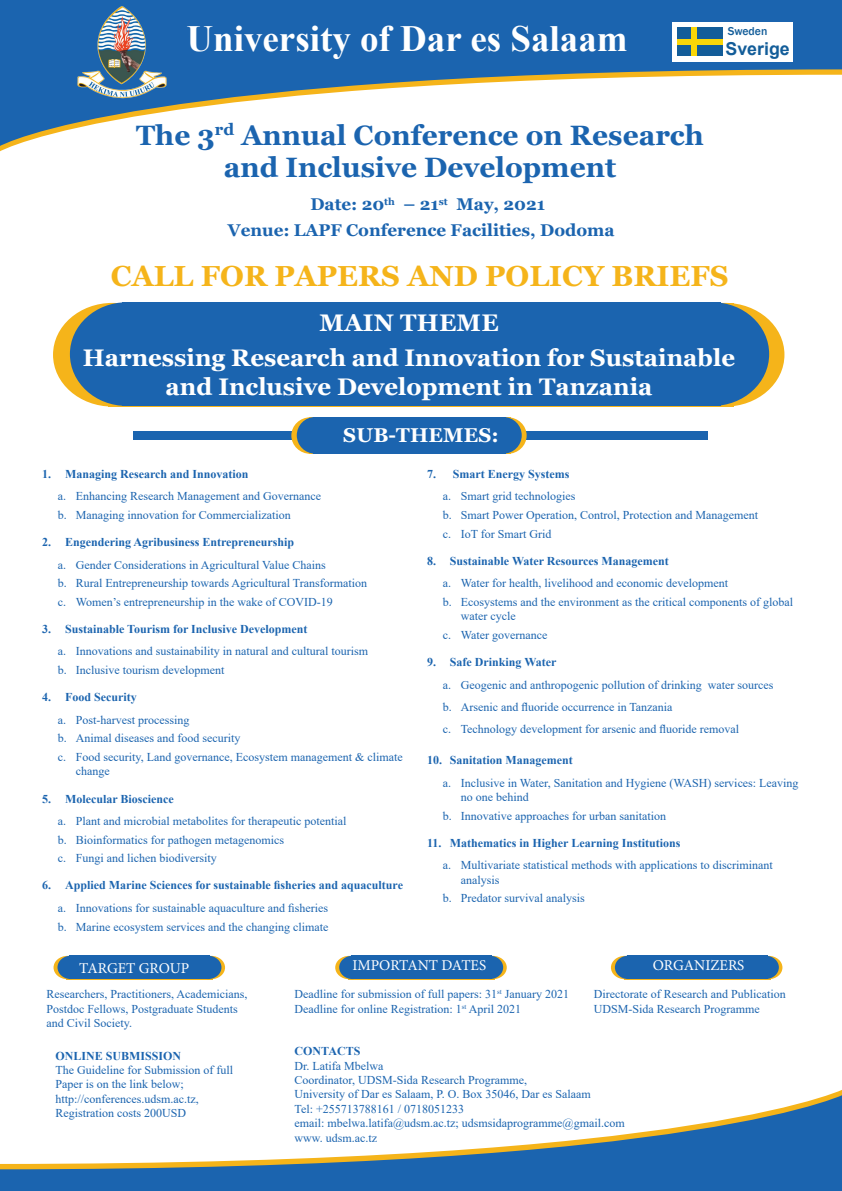
<style>
.page{position:relative;width:842px;height:1191px;background:#fff}
.page>*{position:absolute;margin:0;border:0;box-sizing:border-box;transform-origin:0 0}
.t1{font:700 37px "Times New Roman";color:#fff}
.t2{font:700 29px "Georgia";color:#f5b41a}
.t3{font:700 28px/32px "Georgia";color:#1b64af;text-align:center}
.t4{font:700 24px/29px "Georgia";color:#fff;text-align:center}
.t5{font:700 20px "Georgia";letter-spacing:.01em;color:#fff}
.t6{font:700 17.8px "Arial";color:#135d99}
.t7{font:700 17px "Georgia";color:#1b64af}
.t8{font:15px "Minion Pro";color:#fff}
.t9{font:12px/14.4px "Times New Roman";color:#1b64af}
.t10{font:700 12px "Times New Roman";color:#1b64af}
.t11{font:500 11.7px "Franklin Gothic";color:#135d99}
</style>
<div class="page">
<div style="left:134px;top:431px;width:574px;height:9px;background:#1b64af"></div>
<svg style="left:291px;top:417px;width:39px;height:37px"></svg>
<svg style="left:488px;top:417px;width:39px;height:37px"></svg>
<div style="left:309px;top:417px;width:201px;height:37px;background:#2969a4"></div>
<div style="left:297px;top:417px;width:36px;height:36px;background:#1b64af;border-radius:50%"></div>
<div style="left:485px;top:417px;width:37px;height:36px;background:#1b64af;border-radius:50%"></div>
<div style="left:314px;top:417px;width:192px;height:36px;background:#1b64af"></div>
<div style="left:53px;top:303px;width:119px;height:103px;background:#f5b41a;border-radius:50%"></div>
<div style="left:666px;top:303px;width:118px;height:103px;background:#f5b41a;border-radius:50%"></div>
<div style="left:70px;top:302px;width:114px;height:104px;background:#1b64af;border-radius:50%"></div>
<div style="left:655px;top:302px;width:114px;height:104px;background:#1b64af;border-radius:50%"></div>
<div style="left:122px;top:302px;width:598px;height:104px;background:#1b64af"></div>
<div style="left:54px;top:956px;width:27px;height:23px;background:#f5b41a;border-radius:50%"></div>
<svg style="left:197px;top:956px;width:28px;height:23px"></svg>
<div style="left:57px;top:955px;width:27px;height:24px;background:#1b64af;border-radius:50%"></div>
<div style="left:195px;top:955px;width:26px;height:24px;background:#1b64af;border-radius:50%"></div>
<div style="left:70px;top:955px;width:140px;height:24px;background:#1b64af"></div>
<svg style="left:335px;top:956px;width:28px;height:23px"></svg>
<svg style="left:479px;top:956px;width:28px;height:23px"></svg>
<div style="left:339px;top:955px;width:27px;height:24px;background:#1b64af;border-radius:50%"></div>
<div style="left:476px;top:955px;width:27px;height:24px;background:#1b64af;border-radius:50%"></div>
<div style="left:351px;top:955px;width:141px;height:24px;background:#1b64af"></div>
<svg style="left:611px;top:956px;width:28px;height:23px"></svg>
<svg style="left:754px;top:956px;width:28px;height:23px"></svg>
<div style="left:615px;top:955px;width:26px;height:24px;background:#1b64af;border-radius:50%"></div>
<div style="left:752px;top:955px;width:27px;height:24px;background:#1b64af;border-radius:50%"></div>
<div style="left:627px;top:955px;width:140px;height:24px;background:#1b64af"></div>
<svg style="left:0;top:0;width:842px;height:146px;fill:#1b64af"></svg>
<svg style="left:0;top:1091px;width:842px;height:100px"></svg>
<img style="left:73px;top:5px;width:100px;height:105px">
<div style="left:673px;top:22px;width:120px;height:40px;background:#fff"></div>
<div style="left:677px;top:28px;width:46px;height:28px;background:#135d99"></div>
<div style="left:691px;top:27px;width:6px;height:29px;background:#f9d607"></div>
<div style="left:677px;top:39px;width:46px;height:6px;background:#f9d607"></div>
<p class="t1" style="left:186px;top:12px;width:443px">University of Dar es Salaam</p>
<p class="t11" style="left:728px;top:24px;width:41px">Sweden</p>
<p class="t6" style="left:725px;top:36px;width:66px">Sverige</p>
<p class="t3" style="left:136px;top:119px;width:569px">The 3<sup>rd</sup> Annual Conference on Research and Inclusive Development</p>
<p class="t7" style="left:310px;top:193px;width:236px">Date: 20<sup>th</sup> – 21<sup>st</sup> May, 2021</p>
<p class="t7" style="left:228px;top:219px;width:388px">Venue: LAPF Conference Facilities, Dodoma</p>
<p class="t2" style="left:111px;top:257px;width:619px">CALL FOR PAPERS AND POLICY BRIEFS</p>
<p class="t4" style="left:320px;top:308px;width:181px">MAIN THEME</p>
<p class="t4" style="left:83px;top:343px;width:654px">Harnessing Research and Innovation for Sustainable and Inclusive Development in Tanzania</p>
<p class="t5" style="left:343px;top:422px;width:157px">SUB-THEMES:</p>
<p class="t10" style="left:42px;top:465px;width:208px">1. Managing Research and Innovation</p>
<p class="t9" style="left:58px;top:489px;width:265px">a. Enhancing Research Management and Governance</p>
<p class="t9" style="left:58px;top:507px;width:234px">b. Managing innovation for Commercialization</p>
<p class="t10" style="left:42px;top:533px;width:253px">2. Engendering Agribusiness Entrepreneurship</p>
<p class="t9" style="left:58px;top:557px;width:270px">a. Gender Considerations in Agricultural Value Chains</p>
<p class="t9" style="left:58px;top:575px;width:311px">b. Rural Entrepreneurship towards Agricultural Transformation</p>
<p class="t9" style="left:58px;top:594px;width:276px">c. Women’s entrepreneurship in the wake of COVID-19</p>
<p class="t10" style="left:42px;top:620px;width:267px">3. Sustainable Tourism for Inclusive Development</p>
<p class="t9" style="left:58px;top:644px;width:312px">a. Innovations and sustainability in natural and cultural tourism</p>
<p class="t9" style="left:58px;top:662px;width:168px">b. Inclusive tourism development</p>
<p class="t10" style="left:42px;top:688px;width:96px">4. Food Security</p>
<p class="t9" style="left:58px;top:712px;width:133px">a. Post-harvest processing</p>
<p class="t9" style="left:58px;top:730px;width:184px">b. Animal diseases and food security</p>
<p class="t9" style="left:76px;top:749px;width:328px;text-indent:-18px">c. Food security, Land governance, Ecosystem management &amp; climate change</p>
<p class="t10" style="left:42px;top:790px;width:133px">5. Molecular Bioscience</p>
<p class="t9" style="left:58px;top:813px;width:290px">a. Plant and microbial metabolites for therapeutic potential</p>
<p class="t9" style="left:58px;top:832px;width:228px">b. Bioinformatics for pathogen metagenomics</p>
<p class="t9" style="left:58px;top:850px;width:161px">c. Fungi and lichen biodiversity</p>
<p class="t10" style="left:42px;top:876px;width:362px">6. Applied Marine Sciences for sustainable fisheries and aquaculture</p>
<p class="t9" style="left:58px;top:900px;width:272px">a. Innovations for sustainable aquaculture and fisheries</p>
<p class="t9" style="left:58px;top:919px;width:272px">b. Marine ecosystem services and the changing climate</p>
<p class="t8" style="left:79px;top:958px;width:112px">TARGET GROUP</p>
<p class="t8" style="left:352px;top:955px;width:135px">IMPORTANT DATES</p>
<p class="t8" style="left:653px;top:955px;width:93px">ORGANIZERS</p>
<p class="t9" style="left:46px;top:986px;width:202px">Researchers, Practitioners, Academicians,<br>Postdoc Fellows, Postgraduate Students and Civil Society.</p>
<p class="t10" style="left:55px;top:1047px;width:127px">ONLINE SUBMISSION</p>
<p class="t9" style="left:55px;top:1062px;width:179px">The Guideline for Submission of full<br>Paper is on the link below;</p>
<p class="t9" style="left:55px;top:1091px;width:145px">http://conferences.udsm.ac.tz,</p>
<p class="t9" style="left:55px;top:1105px;width:132px">Registration costs 200USD</p>
<p class="t10" style="left:427px;top:465px;width:144px">7. Smart Energy Systems</p>
<p class="t9" style="left:443px;top:489px;width:134px">a. Smart grid technologies</p>
<p class="t9" style="left:443px;top:507px;width:317px">b. Smart Power Operation, Control, Protection and Management</p>
<p class="t9" style="left:443px;top:526px;width:110px">c. IoT for Smart Grid</p>
<p class="t10" style="left:427px;top:552px;width:243px">8. Sustainable Water Resources Management</p>
<p class="t9" style="left:443px;top:575px;width:287px">a. Water for health, livelihood and economic development</p>
<p class="t9" style="left:461px;top:594px;width:334px;text-indent:-18px">b. Ecosystems and the environment as the critical components of global water cycle</p>
<p class="t9" style="left:443px;top:627px;width:106px">c. Water governance</p>
<p class="t10" style="left:427px;top:653px;width:131px">9. Safe Drinking Water</p>
<p class="t9" style="left:443px;top:677px;width:332px">a. Geogenic and anthropogenic pollution of drinking water sources</p>
<p class="t9" style="left:443px;top:699px;width:231px">b. Arsenic and fluoride occurrence in Tanzania</p>
<p class="t9" style="left:443px;top:721px;width:298px">c. Technology development for arsenic and fluoride removal</p>
<p class="t10" style="left:427px;top:751px;width:147px">10. Sanitation Management</p>
<p class="t9" style="left:461px;top:775px;width:339px;text-indent:-18px">a. Inclusive in Water, Sanitation and Hygiene (WASH) services: Leaving no one behind</p>
<p class="t9" style="left:443px;top:808px;width:225px">b. Innovative approaches for urban sanitation</p>
<p class="t10" style="left:427px;top:834px;width:255px">11. Mathematics in Higher Learning Institutions</p>
<p class="t9" style="left:461px;top:857px;width:314px;text-indent:-18px">a. Multivariate statistical methods with applications to discriminant analysis</p>
<p class="t9" style="left:443px;top:890px;width:143px">b. Predator survival analysis</p>
<p class="t9" style="left:295px;top:986px;width:276px">Deadline for submission of full papers: 31<sup>st</sup> January 2021</p>
<p class="t9" style="left:295px;top:1001px;width:228px">Deadline for online Registration: 1<sup>st</sup> April 2021</p>
<p class="t9" style="left:594px;top:986px;width:193px">Directorate of Research and Publication</p>
<p class="t9" style="left:594px;top:1001px;width:167px">UDSM-Sida Research Programme</p>
<p class="t10" style="left:295px;top:1042px;width:67px">CONTACTS</p>
<p class="t9" style="left:295px;top:1058px;width:90px">Dr. Latifa Mbelwa</p>
<p class="t9" style="left:295px;top:1072px;width:234px">Coordinator, UDSM-Sida Research Programme,</p>
<p class="t9" style="left:295px;top:1086px;width:298px">University of Dar es Salaam, P. O. Box 35046, Dar es Salaam</p>
<p class="t9" style="left:295px;top:1101px;width:171px">Tel: +255713788161 / 0718051233</p>
<p class="t9" style="left:295px;top:1115px;width:332px">email: mbelwa.latifa@udsm.ac.tz; udsmsidaprogramme@gmail.com</p>
<p class="t9" style="left:295px;top:1130px;width:84px">www. udsm.ac.tz</p>
</div>
